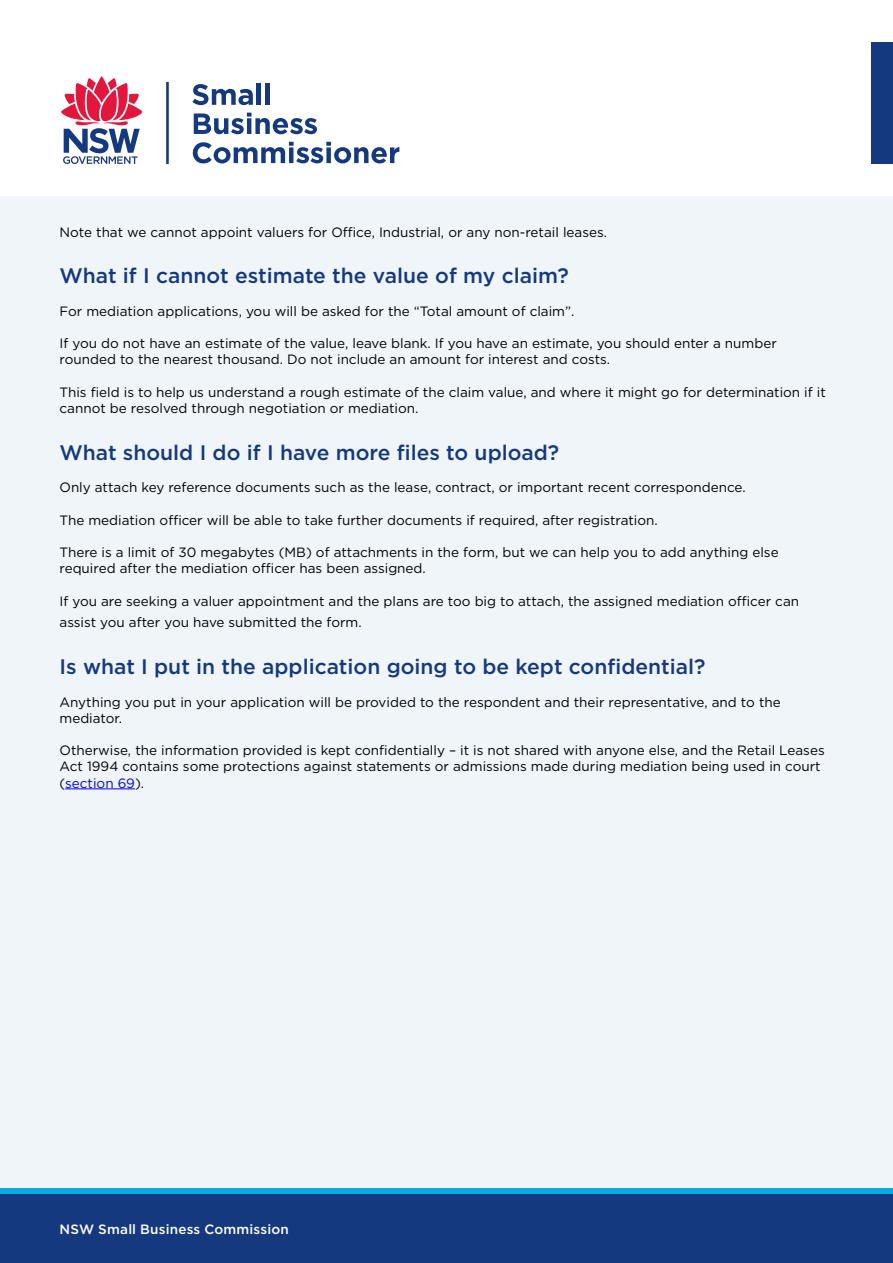
<style>
.page{position:relative;width:893px;height:1263px;background:#fff}
.page>*{position:absolute;margin:0;border:0;box-sizing:border-box;transform-origin:0 0}
.t1{font:500 21px "Gotham";color:#15397f}
.t2{font:13.5px/16.2px "Gotham";color:#000}
.t3{font:500 13.5px "Gotham";letter-spacing:.015em;color:#fff}
.s1{color:#00f}
</style>
<div class="page">
<div style="left:0;top:196px;width:893px;height:997px;background:#f0f5fa"></div>
<div style="left:0;top:1188px;width:893px;height:75px;background:#15397f"></div>
<div style="left:0;top:1188px;width:893px;height:5px;background:#0baae2"></div>
<svg style="left:61px;top:76px;width:82px;height:88px"></svg>
<svg style="left:192px;top:84px;width:61px;height:21px"></svg>
<hr style="left:257px;top:83px;width:4px;height:22px;background:#15397f">
<div style="left:265px;top:83px;width:5px;height:22px;background:#15397f"></div>
<svg style="left:194px;top:113px;width:123px;height:21px"></svg>
<svg style="left:193px;top:142px;width:206px;height:21px"></svg>
<hr style="left:166px;top:82px;width:3px;height:82px;background:#15397f">
<div style="left:872px;top:43px;width:21px;height:121px;background:#15397f"></div>
<hr style="left:65px;top:788px;width:70px;height:1px;background:#00f">
<p class="t2" style="left:60px;top:223px;width:549px">Note that we cannot appoint valuers for Office, Industrial, or any non-retail leases.</p>
<h1 class="t1" style="left:60px;top:262px;width:511px">What if I cannot estimate the value of my claim?</h1>
<p class="t2" style="left:60px;top:303px;width:516px">For mediation applications, you will be asked for the “Total amount of claim”.</p>
<p class="t2" style="left:60px;top:335px;width:719px">If you do not have an estimate of the value, leave blank. If you have an estimate, you should enter a number rounded to the nearest thousand. Do not include an amount for interest and costs.</p>
<p class="t2" style="left:60px;top:384px;width:768px">This field is to help us understand a rough estimate of the claim value, and where it might go for determination if it cannot be resolved through negotiation or mediation.</p>
<h1 class="t1" style="left:60px;top:439px;width:501px">What should I do if I have more files to upload?</h1>
<p class="t2" style="left:60px;top:479px;width:688px">Only attach key reference documents such as the lease, contract, or important recent correspondence.</p>
<p class="t2" style="left:60px;top:511px;width:600px">The mediation officer will be able to take further documents if required, after registration.</p>
<p class="t2" style="left:60px;top:544px;width:721px">There is a limit of 30 megabytes (MB) of attachments in the form, but we can help you to add anything else required after the mediation officer has been assigned.</p>
<p class="t2" style="left:60px;top:590px;width:741px;line-height:21.6px">If you are seeking a valuer appointment and the plans are too big to attach, the assigned mediation officer can assist you after you have submitted the form.</p>
<h1 class="t1" style="left:60px;top:653px;width:647px">Is what I put in the application going to be kept confidential?</h1>
<p class="t2" style="left:60px;top:693px;width:723px">Anything you put in your application will be provided to the respondent and their representative, and to the mediator.</p>
<p class="t2" style="left:60px;top:742px;width:767px">Otherwise, the information provided is kept confidentially – it is not shared with anyone else, and the Retail Leases<br>Act 1994 contains some protections against statements or admissions made during mediation being used in court (<span class="s1">section 69</span>).</p>
<p class="t3" style="left:60px;top:1220px;width:231px">NSW Small Business Commission</p>
</div>
